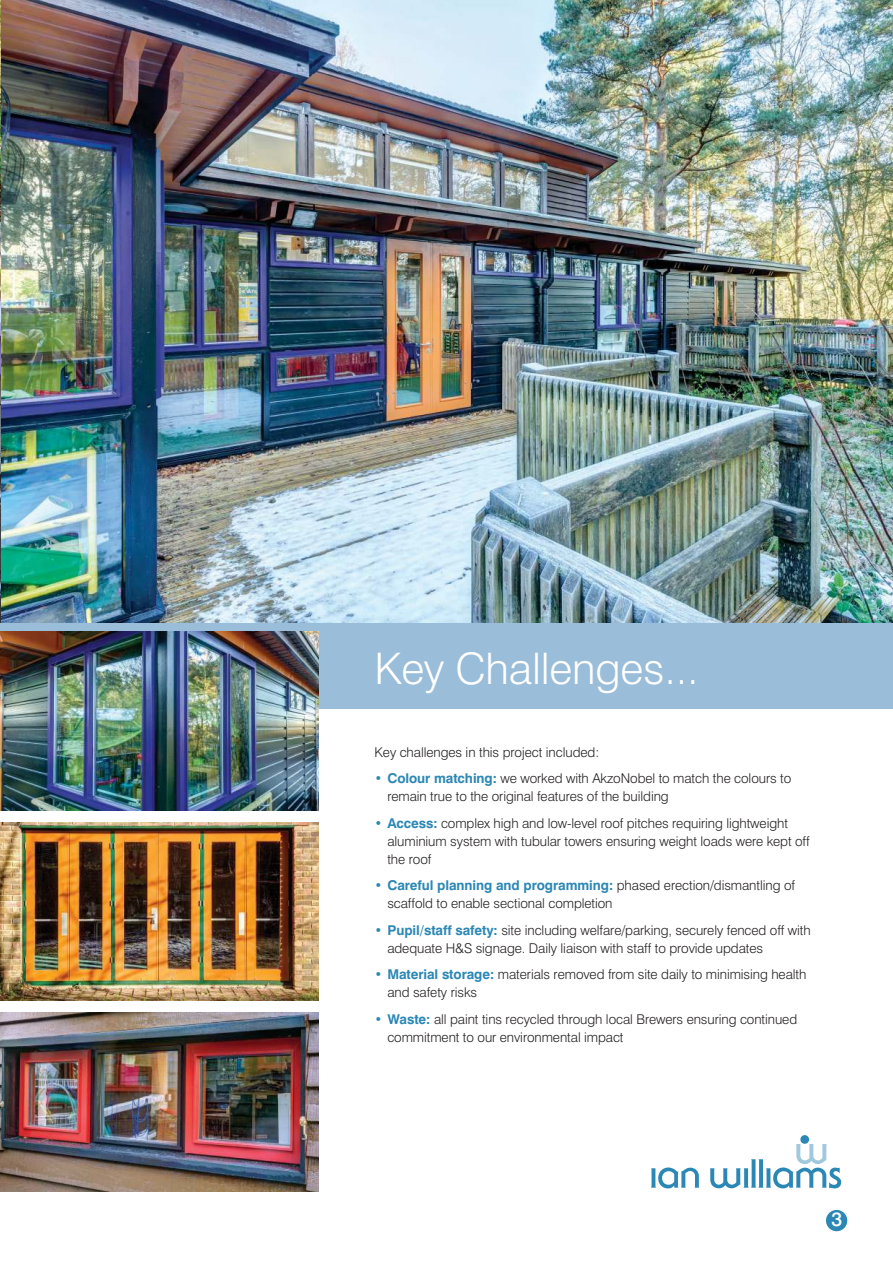
<style>
.page{position:relative;width:893px;height:1263px;background:#fff}
.page>*{position:absolute;margin:0;border:0;box-sizing:border-box;transform-origin:0 0}
.t1{font:300 43.5px "Swiss 721 BT";letter-spacing:-.005em;color:#fff}
.t2{font:500 19.5px "Swiss 721 BT";color:#fff}
.t3{font:300 13.5px/18px "Swiss 721 BT";letter-spacing:-.005em;color:#231f20}
.s1{font-weight:700;color:#2b87b4}
</style>
<div class="page">
<div style="left:0;top:598px;width:893px;height:111px;background:#9abdd9"></div>
<img style="left:2px;top:0;width:891px;height:622px">
<hr style="left:0;top:492px;width:1px;height:771px;background:#cdddeb">
<img style="left:0;top:270px;width:1px;height:352px">
<img style="left:0;top:0;width:1px;height:267px">
<svg style="left:651px;top:1167px;width:48px;height:21px"></svg>
<svg style="left:710px;top:1144px;width:131px;height:44px"></svg>
<div style="left:800px;top:1135px;width:9px;height:9px;background:#2b87b4;border-radius:50%"></div>
<div style="left:826px;top:1210px;width:21px;height:21px;background:#2b87b4;border-radius:50%"></div>
<img style="left:0;top:631px;width:319px;height:179px">
<img style="left:0;top:822px;width:319px;height:179px">
<img style="left:0;top:1013px;width:319px;height:178px">
<h1 class="t1" style="left:375px;top:651px;width:326px">Key Challenges...</h1>
<p class="t3" style="left:375px;top:744px;width:226px">Key challenges in this project included:</p>
<p class="t3" style="left:387px;top:770px;width:405px;text-indent:-13px"><span class="s1">• Colour matching:</span> we worked with AkzoNobel to match the colours to remain true to the original features of the building</p>
<p class="t3" style="left:387px;top:815px;width:424px;text-indent:-13px"><span class="s1">• Access:</span> complex high and low-level roof pitches requiring lightweight aluminium system with tubular towers ensuring weight loads were kept off the roof</p>
<p class="t3" style="left:387px;top:878px;width:409px;text-indent:-13px"><span class="s1">• Careful planning and programming:</span> phased erection/dismantling of scaffold to enable sectional completion</p>
<p class="t3" style="left:387px;top:922px;width:425px;text-indent:-13px"><span class="s1">• Pupil/staff safety:</span> site including welfare/parking, securely fenced off with adequate H&amp;S signage. Daily liaison with staff to provide updates</p>
<p class="t3" style="left:387px;top:967px;width:421px;text-indent:-13px"><span class="s1">• Material storage:</span> materials removed from site daily to minimising health and safety risks</p>
<p class="t3" style="left:387px;top:1011px;width:411px;text-indent:-13px"><span class="s1">• Waste:</span> all paint tins recycled through local Brewers ensuring continued commitment to our environmental impact</p>
<h2 class="t2" style="left:831px;top:1212px;width:12px">3</h2>
</div>
